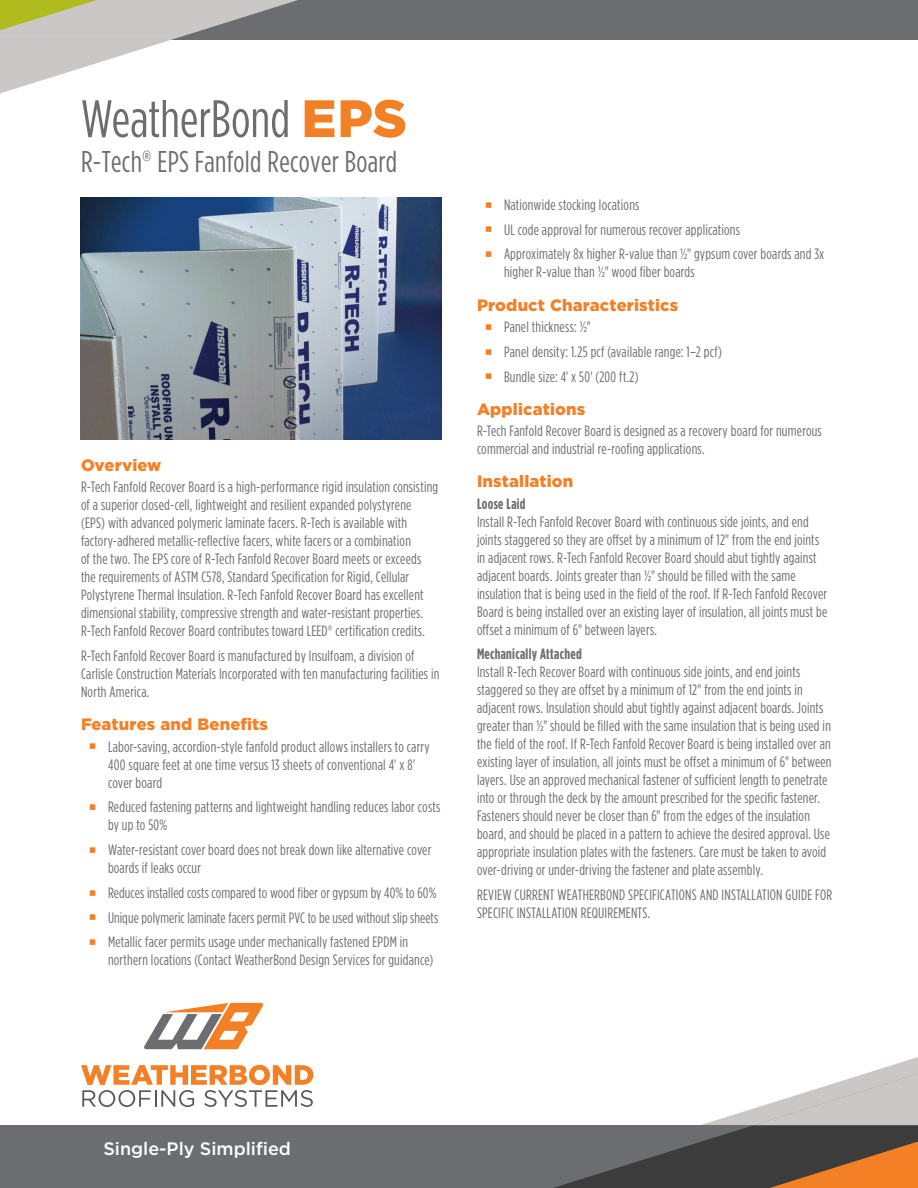
<style>
.page{position:relative;width:918px;height:1188px;background:#fff}
.page>*{position:absolute;margin:0;border:0;box-sizing:border-box;transform-origin:0 0}
.t1{font:52.5px "Gotham Condensed";color:#6c6d70}
.t2{font:30px "Gotham Condensed";letter-spacing:.01em;color:#6c6d70}
.t3{font:500 18px "Gotham";color:#fff}
.t4{font:900 16.5px "Gotham";letter-spacing:.01em;color:#f48026}
.t5{font:15px/18px "Gotham Condensed";letter-spacing:.015em;color:#6c6d70}
.t6{font:700 15px "Gotham Condensed";letter-spacing:.02em;color:#6c6d70}
.s1{font-family:"Gotham";font-weight:900;color:#f48026}
</style>
<div class="page">
<div style="left:0;top:1125px;width:918px;height:63px;background:#6c6d70"></div>
<svg style="left:144px;top:1003px;width:120px;height:46px"></svg>
<svg style="left:81px;top:1065px;width:232px;height:42px"></svg>
<div style="left:0;top:0;width:918px;height:40px;background:#6c6d70"></div>
<svg style="left:554px;top:1057px;width:364px;height:131px"></svg>
<svg style="left:0;top:0;width:298px;height:94px"></svg>
<img style="left:81px;top:198px;width:360px;height:241px">
<h1 class="t1" style="left:81px;top:99px;width:327px">WeatherBond <span class="s1">EPS</span></h1>
<h2 class="t2" style="left:81px;top:150px;width:318px">R-Tech® EPS Fanfold Recover Board</h2>
<p class="t4" style="left:81px;top:459px;width:82px">Overview</p>
<p class="t5" style="left:81px;top:479px;width:359px">R-Tech Fanfold Recover Board is a high-performance rigid insulation consisting of a superior closed-cell, lightweight and resilient expanded polystyrene (EPS) with advanced polymeric laminate facers. R-Tech is available with factory-adhered metallic-reflective facers, white facers or a combination<br>of the two. The EPS core of R-Tech Fanfold Recover Board meets or exceeds the requirements of ASTM C578, Standard Specification for Rigid, Cellular Polystyrene Thermal Insulation. R-Tech Fanfold Recover Board has excellent dimensional stability, compressive strength and water-resistant properties.<br>R-Tech Fanfold Recover Board contributes toward LEED® certification credits.</p>
<p class="t5" style="left:81px;top:648px;width:360px">R-Tech Fanfold Recover Board is manufactured by Insulfoam, a division of<br>Carlisle Construction Materials Incorporated with ten manufacturing facilities in<br>North America.</p>
<p class="t4" style="left:81px;top:719px;width:189px">Features and Benefits</p>
<p class="t5" style="left:108px;top:738px;width:323px">Labor-saving, accordion-style fanfold product allows installers to carry<br>400 square feet at one time versus 13 sheets of conventional 4' x 8' cover board</p>
<p class="t5" style="left:108px;top:799px;width:334px">Reduced fastening patterns and lightweight handling reduces labor costs by up to 50%</p>
<p class="t5" style="left:108px;top:842px;width:325px">Water-resistant cover board does not break down like alternative cover boards if leaks occur</p>
<p class="t5" style="left:108px;top:881px;width:332px;line-height:24.8px">Reduces installed costs compared to wood fiber or gypsum by 40% to 60%<br>Unique polymeric laminate facers permit PVC to be used without slip sheets<br>Metallic facer permits usage under mechanically fastened EPDM in</p>
<p class="t5" style="left:108px;top:952px;width:327px">northern locations (Contact WeatherBond Design Services for guidance)</p>
<p class="t5" style="left:504px;top:193px;width:322px;line-height:24.8px">Nationwide stocking locations<br>UL code approval for numerous recover applications<br>Approximately 8x higher R-value than ½" gypsum cover boards and 3x</p>
<p class="t5" style="left:504px;top:264px;width:192px">higher R-value than ½" wood fiber boards</p>
<p class="t4" style="left:477px;top:299px;width:203px">Product Characteristics</p>
<p class="t5" style="left:504px;top:315px;width:220px;line-height:24.8px">Panel thickness: ½"<br>Panel density: 1.25 pcf (available range: 1–2 pcf)<br>Bundle size: 4' x 50' (200 ft.2)</p>
<p class="t4" style="left:477px;top:403px;width:110px">Applications</p>
<p class="t5" style="left:477px;top:423px;width:346px">R-Tech Fanfold Recover Board is designed as a recovery board for numerous commercial and industrial re-roofing applications.</p>
<p class="t4" style="left:477px;top:476px;width:98px">Installation</p>
<p class="t6" style="left:477px;top:498px;width:50px">Loose Laid</p>
<p class="t5" style="left:477px;top:513px;width:352px">Install R-Tech Fanfold Recover Board with continuous side joints, and end joints staggered so they are offset by a minimum of 12" from the end joints in adjacent rows. R-Tech Fanfold Recover Board should abut tightly against adjacent boards. Joints greater than ½" should be filled with the same insulation that is being used in the field of the roof. If R-Tech Fanfold Recover Board is being installed over an existing layer of insulation, all joints must be offset a minimum of 6" between layers.</p>
<p class="t6" style="left:477px;top:649px;width:106px">Mechanically Attached</p>
<p class="t5" style="left:477px;top:664px;width:356px">Install R-Tech Recover Board with continuous side joints, and end joints staggered so they are offset by a minimum of 12" from the end joints in adjacent rows. Insulation should abut tightly against adjacent boards. Joints greater than ½" should be filled with the same insulation that is being used in the field of the roof. If R-Tech Fanfold Recover Board is being installed over an existing layer of insulation, all joints must be offset a minimum of 6" between layers. Use an approved mechanical fastener of sufficient length to penetrate into or through the deck by the amount prescribed for the specific fastener.<br>Fasteners should never be closer than 6" from the edges of the insulation board, and should be placed in a pattern to achieve the desired approval. Use appropriate insulation plates with the fasteners. Care must be taken to avoid over-driving or under-driving the fastener and plate assembly.</p>
<p class="t5" style="left:477px;top:887px;width:357px">REVIEW CURRENT WEATHERBOND SPECIFICATIONS AND INSTALLATION GUIDE FOR<br>SPECIFIC INSTALLATION REQUIREMENTS.</p>
<p class="t3" style="left:103px;top:1142px;width:189px">Single-Ply Simplified</p>
</div>
